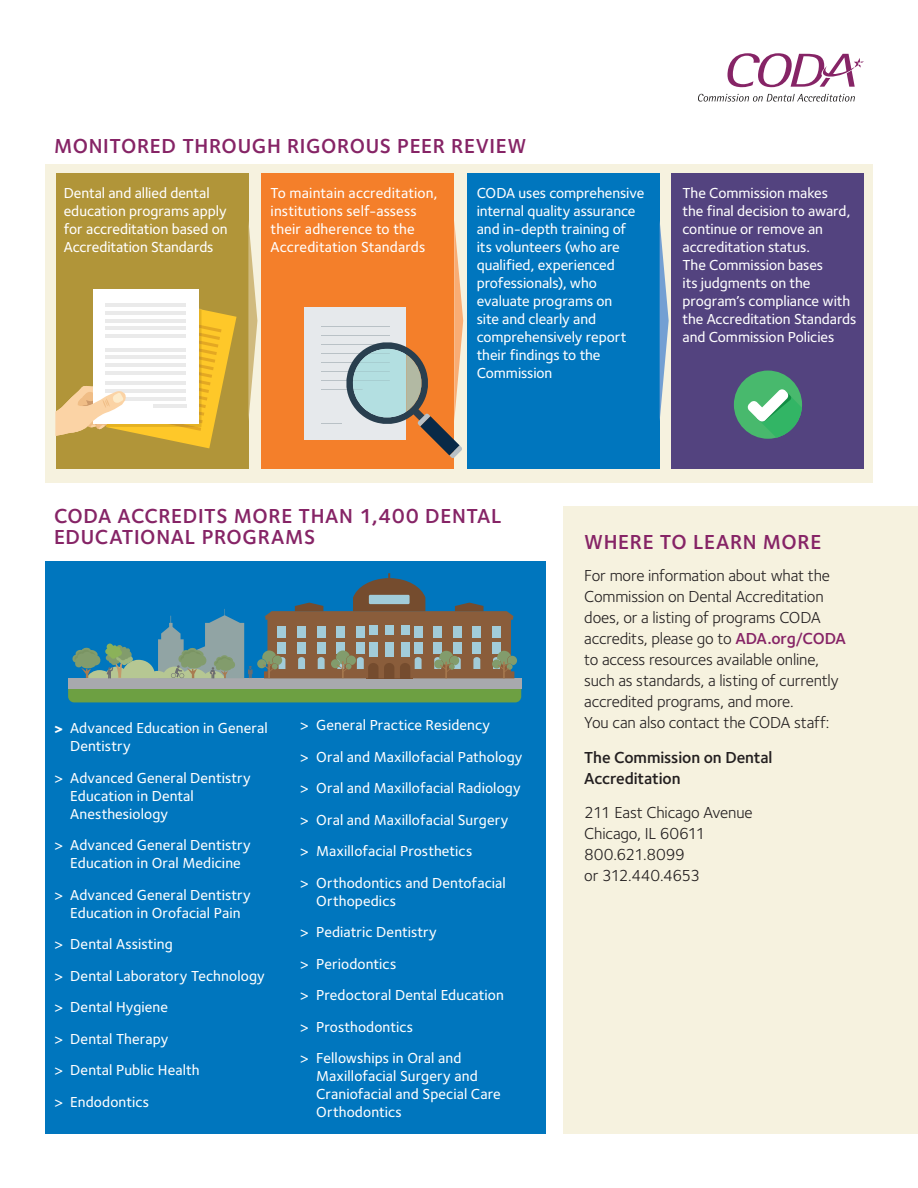
<style>
.page{position:relative;width:918px;height:1188px;background:#fff}
.page>*{position:absolute;margin:0;border:0;box-sizing:border-box;transform-origin:0 0}
.t1{font:600 21px/21px "Foundry Sterling";letter-spacing:.03em;color:#862466}
.t2{font:16.5px/21px "Foundry Sterling";letter-spacing:-.01em;color:#231f20}
.t3{font:600 16.5px/21px "Foundry Sterling";letter-spacing:-.005em;color:#231f20}
.t4{font:500 15px/18px "Foundry Sterling";letter-spacing:.005em;color:#fff}
.s1{font-weight:800;font-size:13.5px}
.s2{font-weight:600;color:#862466}
</style>
<div class="page">
<div style="left:45px;top:561px;width:500px;height:573px;background:#0076be"></div>
<svg style="left:698px;top:94px;width:157px;height:8px"></svg>
<svg style="left:727px;top:53px;width:137px;height:34px"></svg>
<div style="left:45px;top:164px;width:828px;height:319px;background:#f6f2df"></div>
<div style="left:564px;top:507px;width:354px;height:627px;background:#f6f2df"></div>
<div style="left:56px;top:173px;width:192px;height:296px;background:#b19539"></div>
<div style="left:262px;top:173px;width:192px;height:296px;background:#f47f2a"></div>
<div style="left:467px;top:173px;width:193px;height:296px;background:#0076be"></div>
<div style="left:672px;top:173px;width:192px;height:296px;background:#53437f"></div>
<svg style="left:248px;top:220px;width:9px;height:201px"></svg>
<svg style="left:660px;top:225px;width:9px;height:192px"></svg>
<div style="left:305px;top:307px;width:101px;height:133px;background:#e6e9ec"></div>
<svg style="left:321px;top:221px;width:142px;height:237px"></svg>
<div style="left:93px;top:289px;width:105px;height:135px;background:#fff"></div>
<svg style="left:56px;top:295px;width:181px;height:153px"></svg>
<div style="left:734px;top:371px;width:68px;height:68px;background:#48b96d;border-radius:50%"></div>
<svg style="left:747px;top:389px;width:55px;height:49px"></svg>
<div style="left:68px;top:689px;width:453px;height:13px;background:#6da042"></div>
<div style="left:68px;top:678px;width:453px;height:11px;background:#a8a9ad"></div>
<div style="left:257px;top:659px;width:9px;height:9px;background:#829c6c;border-radius:50%"></div>
<svg style="left:262px;top:573px;width:255px;height:105px"></svg>
<svg style="left:72px;top:609px;width:181px;height:69px"></svg>
<h1 class="t1" style="left:54px;top:135px;width:474px">MONITORED THROUGH RIGOROUS PEER REVIEW</h1>
<p class="t4" style="left:64px;top:183px;width:165px">Dental and allied dental education programs apply for accreditation based on<br>Accreditation Standards</p>
<p class="t4" style="left:271px;top:183px;width:169px">To maintain accreditation, institutions self-assess their adherence to the<br>Accreditation Standards</p>
<p class="t4" style="left:477px;top:183px;width:169px">CODA uses comprehensive internal quality assurance and in-depth training of its volunteers (who are qualified, experienced professionals), who evaluate programs on<br>site and clearly and comprehensively report their findings to the<br>Commission</p>
<p class="t4" style="left:683px;top:183px;width:175px">The Commission makes<br>the final decision to award, continue or remove an accreditation status.<br>The Commission bases<br>its judgments on the program’s compliance with the Accreditation Standards and Commission Policies</p>
<h1 class="t1" style="left:54px;top:505px;width:449px">CODA ACCREDITS MORE THAN 1,400 DENTAL<br>EDUCATIONAL PROGRAMS</h1>
<p class="t4" style="left:70px;top:719px;width:199px;text-indent:-16px"><span class="s1">&gt;</span> Advanced Education in General<br>Dentistry</p>
<p class="t4" style="left:70px;top:768px;width:182px;text-indent:-16px">&gt; Advanced General Dentistry<br>Education in Dental<br>Anesthesiology</p>
<p class="t4" style="left:54px;top:836px;width:199px;text-align:center">&gt; Advanced General Dentistry<br>Education in Oral Medicine</p>
<p class="t4" style="left:54px;top:885px;width:199px;text-align:center">&gt; Advanced General Dentistry<br>Education in Orofacial Pain</p>
<p class="t4" style="left:54px;top:928px;width:212px;line-height:31.5px">&gt; Dental Assisting<br>&gt; Dental Laboratory Technology &gt; Dental Hygiene<br>&gt; Dental Therapy<br>&gt; Dental Public Health<br>&gt; Endodontics</p>
<p class="t4" style="left:300px;top:709px;width:224px;line-height:31.5px">&gt; General Practice Residency<br>&gt; Oral and Maxillofacial Pathology &gt; Oral and Maxillofacial Radiology &gt; Oral and Maxillofacial Surgery<br>&gt; Maxillofacial Prosthetics<br>&gt; Orthodontics and Dentofacial</p>
<p class="t4" style="left:300px;top:885px;width:206px;line-height:31.5px;text-indent:16px">Orthopedics<br>&gt; Pediatric Dentistry<br>&gt; Periodontics<br>&gt; Predoctoral Dental Education &gt; Prosthodontics<br>&gt; Fellowships in Oral and</p>
<p class="t4" style="left:316px;top:1067px;width:186px">Maxillofacial Surgery and<br>Craniofacial and Special Care<br>Orthodontics</p>
<h1 class="t1" style="left:584px;top:531px;width:239px">WHERE TO LEARN MORE</h1>
<p class="t2" style="left:584px;top:565px;width:263px">For more information about what the Commission on Dental Accreditation does, or a listing of programs CODA accredits, please go to <span class="s2">ADA.org/CODA </span>to access resources available online, such as standards, a listing of currently accredited programs, and more.<br>You can also contact the CODA staff:</p>
<p class="t3" style="left:584px;top:746px;width:190px">The Commission on Dental<br>Accreditation</p>
<p class="t2" style="left:584px;top:802px;width:170px">211 East Chicago Avenue<br>Chicago, IL 60611<br>800.621.8099<br>or 312.440.4653</p>
</div>
